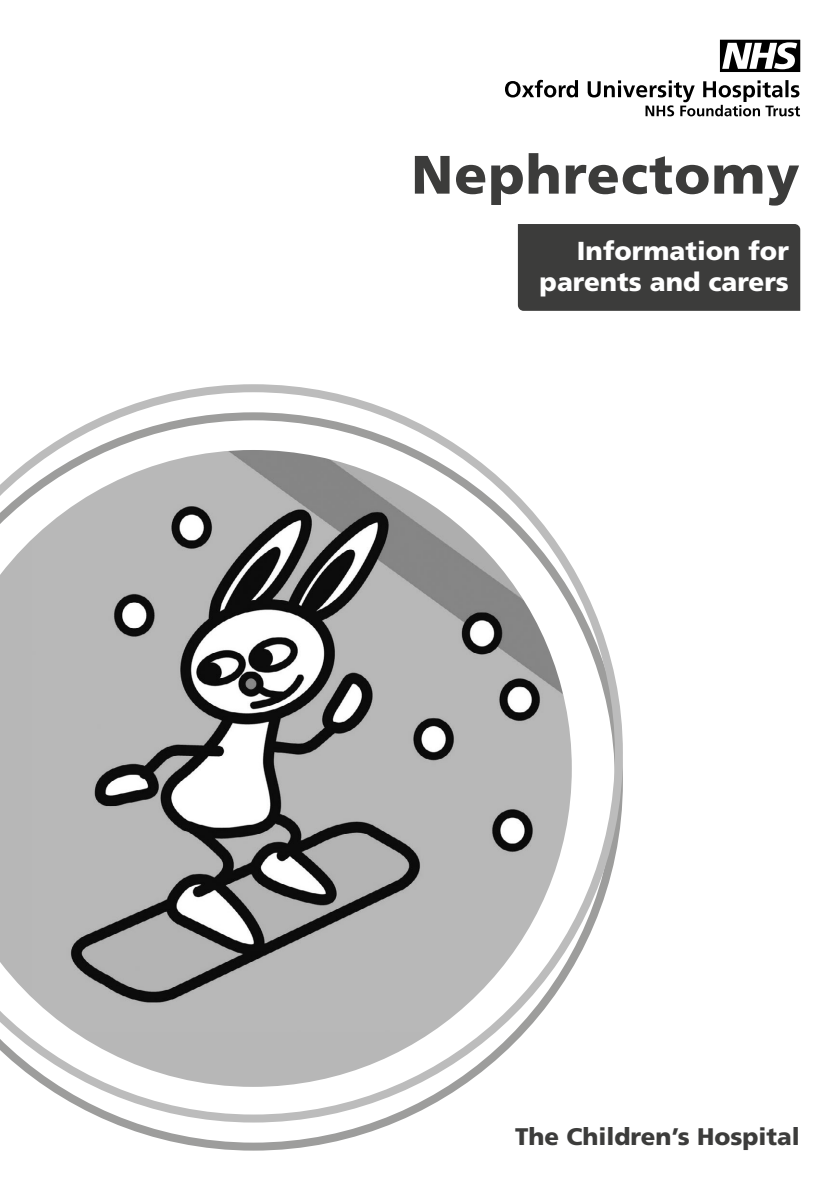
<style>
.page{position:relative;width:840px;height:1191px;background:#fff}
.page>*{position:absolute;margin:0;border:0;box-sizing:border-box;transform-origin:0 0}
.t1{font:900 54px "Frutiger LT Std";letter-spacing:.02em;color:#3c3c3b}
.t2{font:900 26px/31.2px "Frutiger LT Std";color:#fff;text-align:right}
.t3{font:900 24px "Frutiger LT Std";color:#3c3c3b}
</style>
<div class="page">
<svg style="left:505px;top:80px;width:294px;height:36px"></svg>
<svg style="left:719px;top:40px;width:80px;height:32px"></svg>
<svg style="left:111px;top:1122px;width:285px;height:28px"></svg>
<svg style="left:43px;top:384px;width:579px;height:738px"></svg>
<img style="left:0;top:450px;width:571px;height:636px">
<div style="left:517px;top:224px;width:282px;height:87px;background:#3c3c3b"></div>
<h1 class="t1" style="left:411px;top:142px;width:389px">Nephrectomy</h1>
<p class="t2" style="left:539px;top:235px;width:251px">Information for parents and carers</p>
<p class="t3" style="left:514px;top:1122px;width:286px">The Children’s Hospital</p>
</div>
